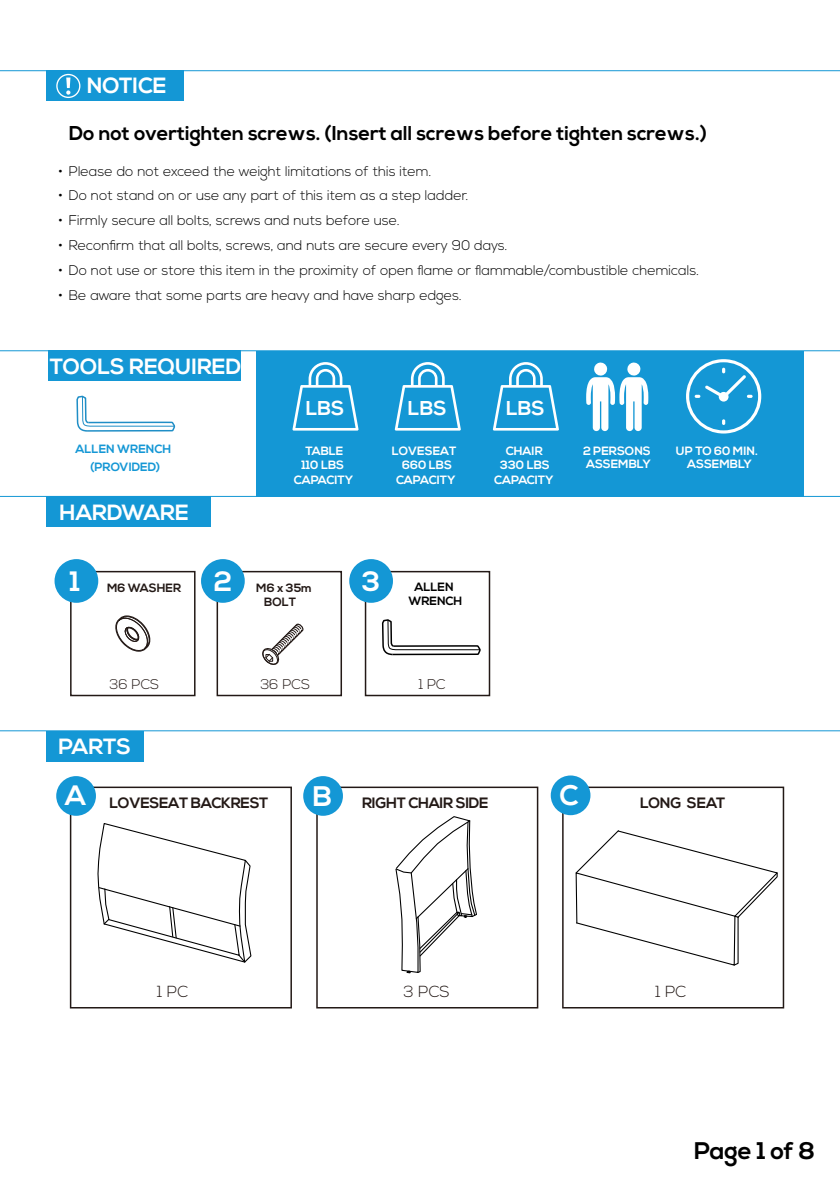
<style>
.page{position:relative;width:840px;height:1191px;background:#fff}
.page>*{position:absolute;margin:0;border:0;box-sizing:border-box;transform-origin:0 0}
.t1{font:700 28.2px "Nexa";color:#fff}
.t2{font:700 28px "Nexa";color:#fff}
.t3{font:700 24px "Nexa";color:#000}
.t4{font:700 22px "Nexa";color:#fff}
.t5{font:700 20px "Nexa";color:#000}
.t6{font:700 20px "Nexa";color:#fff}
.t7{font:300 16px "Nexa";color:#231916}
.t8{font:700 15px "Nexa";letter-spacing:-.02em;color:#231916}
.t9{font:300 14px "Nexa";color:#000}
.t10{font:300 14px "Nexa";color:#231916}
.t11{font:700 12px/14.4px "Nexa";color:#fff;text-align:center}
.t12{font:700 12px/17.8px "Nexa";color:#1497d5;text-align:center}
.t13{font:700 12px/14.4px "Nexa";color:#231916}
.t14{font:700 12px/14.4px "Nexa";color:#000;text-align:center}
</style>
<div class="page">
<hr style="left:0;top:70px;width:839px;height:1px;background:#1497d5">
<div style="left:256px;top:351px;width:547px;height:146px;background:#1497d5"></div>
<div style="left:48px;top:351px;width:193px;height:30px;background:#1497d5"></div>
<hr style="left:0;top:350px;width:839px;height:1px;background:#1497d5">
<hr style="left:0;top:496px;width:839px;height:1px;background:#1497d5">
<svg style="left:394px;top:362px;width:66px;height:68px"></svg>
<div style="left:47px;top:71px;width:137px;height:30px;background:#1497d5"></div>
<div style="left:56px;top:74px;width:24px;height:24px;border:1px solid #fff;border-radius:50%"></div>
<svg style="left:66px;top:78px;width:4px;height:17px"></svg>
<svg style="left:292px;top:362px;width:66px;height:68px"></svg>
<div style="left:47px;top:731px;width:97px;height:30px;background:#1497d5"></div>
<hr style="left:0;top:730px;width:839px;height:1px;background:#1497d5">
<div style="left:70px;top:786px;width:222px;height:222px;border:2px solid #231916"></div>
<div style="left:56px;top:776px;width:40px;height:40px;background:#1497d5;border-radius:50%"></div>
<div style="left:316px;top:786px;width:222px;height:222px;border:2px solid #231916"></div>
<div style="left:303px;top:776px;width:40px;height:40px;background:#1497d5;border-radius:50%"></div>
<div style="left:561px;top:786px;width:222px;height:222px;border:2px solid #231916"></div>
<div style="left:550px;top:775px;width:40px;height:40px;background:#1497d5;border-radius:50%"></div>
<div style="left:47px;top:496px;width:164px;height:31px;background:#1497d5"></div>
<div style="left:364px;top:571px;width:126px;height:125px;border:2px solid #231916"></div>
<div style="left:349px;top:559px;width:44px;height:44px;background:#1497d5;border-radius:50%"></div>
<div style="left:216px;top:571px;width:126px;height:125px;border:2px solid #231916"></div>
<div style="left:201px;top:559px;width:43px;height:44px;background:#1497d5;border-radius:50%"></div>
<div style="left:70px;top:571px;width:125px;height:125px;border:2px solid #231916"></div>
<div style="left:54px;top:559px;width:44px;height:44px;background:#1497d5;border-radius:50%"></div>
<svg style="left:76px;top:395px;width:99px;height:257px"></svg>
<svg style="left:97px;top:823px;width:155px;height:140px"></svg>
<svg style="left:381px;top:619px;width:99px;height:355px"></svg>
<svg style="left:575px;top:830px;width:203px;height:136px"></svg>
<svg style="left:262px;top:623px;width:42px;height:42px"></svg>
<svg style="left:586px;top:362px;width:62px;height:69px"></svg>
<svg style="left:492px;top:362px;width:66px;height:68px"></svg>
<svg style="left:686px;top:359px;width:74px;height:74px"></svg>
<p class="t4" style="left:87px;top:73px;width:81px">NOTICE</p>
<p class="t5" style="left:69px;top:121px;width:639px">Do not overtighten screws. (Insert all screws before tighten screws.)</p>
<p class="t9" style="left:58px;top:163px;width:374px">• Please do not exceed the weight limitations of this item.</p>
<p class="t9" style="left:58px;top:187px;width:411px">• Do not stand on or use any part of this item as a step ladder.</p>
<p class="t9" style="left:58px;top:212px;width:342px">• Firmly secure all bolts, screws and nuts before use.</p>
<p class="t9" style="left:58px;top:237px;width:450px">• Reconfirm that all bolts, screws, and nuts are secure every 90 days.</p>
<p class="t9" style="left:58px;top:262px;width:641px">• Do not use or store this item in the proximity of open flame or flammable/combustible chemicals.</p>
<p class="t9" style="left:58px;top:287px;width:404px">• Be aware that some parts are heavy and have sharp edges.</p>
<p class="t4" style="left:50px;top:354px;width:193px">TOOLS REQUIRED</p>
<p class="t12" style="left:76px;top:440px;width:97px">ALLEN WRENCH (PROVIDED)</p>
<p class="t4" style="left:60px;top:499px;width:131px">HARDWARE</p>
<p class="t6" style="left:305px;top:396px;width:40px">LBS</p>
<p class="t11" style="left:293px;top:444px;width:61px">TABLE<br>110 LBS<br>CAPACITY</p>
<p class="t6" style="left:408px;top:396px;width:40px">LBS</p>
<p class="t11" style="left:391px;top:444px;width:66px">LOVESEAT<br>660 LBS<br>CAPACITY</p>
<p class="t2" style="left:70px;top:565px;width:12px">1</p>
<p class="t13" style="left:107px;top:581px;width:75px">M6 WASHER</p>
<p class="t2" style="left:215px;top:565px;width:20px">2</p>
<p class="t13" style="left:264px;top:581px;width:49px;text-indent:-8px">M6 x 35m<br>BOLT</p>
<p class="t2" style="left:362px;top:565px;width:20px">3</p>
<p class="t14" style="left:408px;top:579px;width:55px">ALLEN<br>WRENCH</p>
<p class="t6" style="left:506px;top:396px;width:40px">LBS</p>
<p class="t11" style="left:494px;top:444px;width:61px">CHAIR<br>330 LBS<br>CAPACITY</p>
<p class="t11" style="left:582px;top:444px;width:69px;line-height:13px;text-align:left">2 PERSONS<br>ASSEMBLY</p>
<p class="t11" style="left:675px;top:444px;width:83px;line-height:13px">UP TO 60 MIN.<br>ASSEMBLY</p>
<p class="t10" style="left:109px;top:676px;width:51px">36 PCS</p>
<p class="t10" style="left:260px;top:676px;width:51px">36 PCS</p>
<p class="t10" style="left:418px;top:676px;width:29px">1 PC</p>
<p class="t4" style="left:59px;top:734px;width:74px">PARTS</p>
<p class="t8" style="left:65px;top:794px;width:205px"><sup>A</sup> LOVESEAT BACKREST</p>
<p class="t1" style="left:313px;top:780px;width:21px">B</p>
<p class="t8" style="left:362px;top:794px;width:128px">RIGHT CHAIR SIDE</p>
<p class="t1" style="left:559px;top:779px;width:20px">C</p>
<p class="t8" style="left:639px;top:794px;width:87px">LONG SEAT</p>
<p class="t7" style="left:157px;top:982px;width:32px">1 PC</p>
<p class="t7" style="left:403px;top:982px;width:47px">3 PCS</p>
<p class="t7" style="left:655px;top:982px;width:32px">1 PC</p>
<p class="t3" style="left:693px;top:1136px;width:122px">Page 1 of 8</p>
</div>
